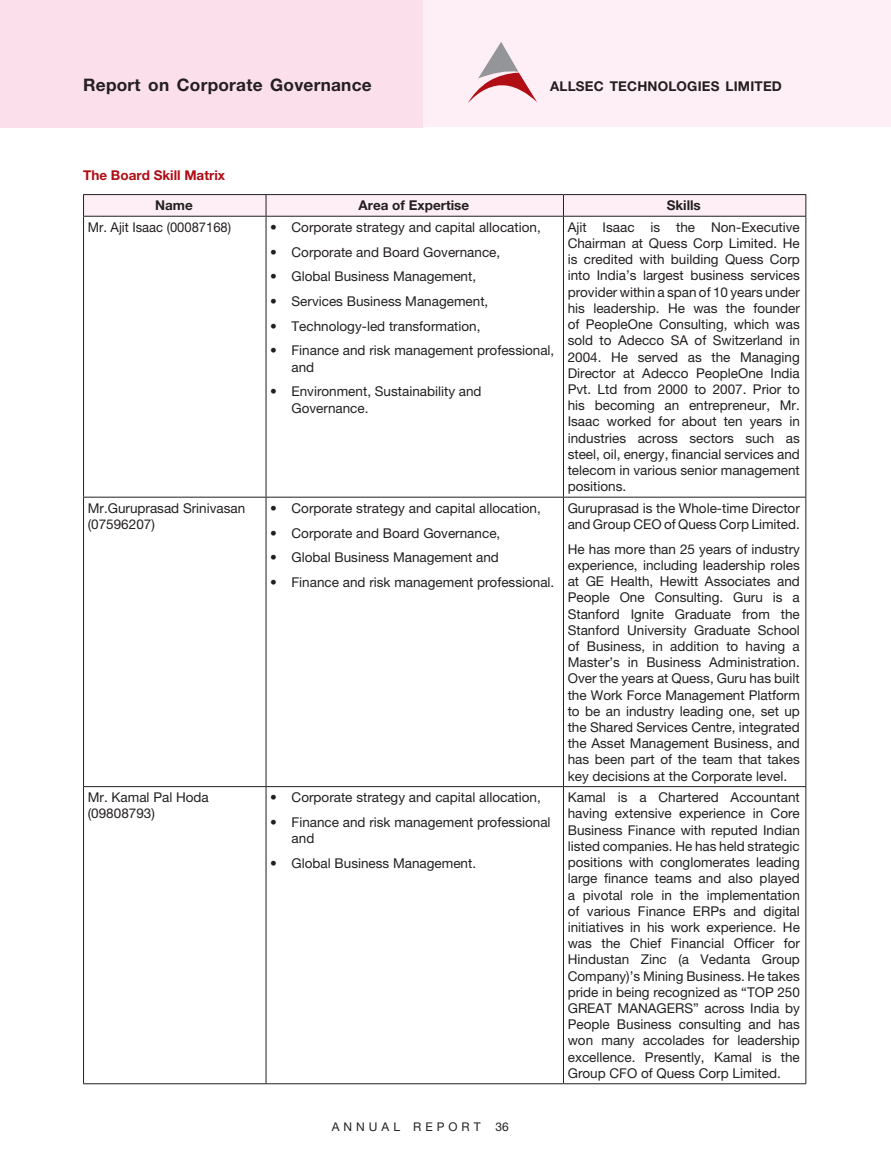
<style>
.page{position:relative;width:891px;height:1169px;background:#fff}
.page>*{position:absolute;margin:0;border:0;box-sizing:border-box;transform-origin:0 0}
.t1{font:700 17.25px "Helvetica Neue LT Pro";letter-spacing:.015em;color:#231f20}
.t2{font:13.5px/16.2px "Helvetica Neue LT Pro";color:#231f20}
.t3{font:700 13.5px "Helvetica Neue LT Pro";letter-spacing:.015em;color:#231f20}
.t4{font:13.5px "Helvetica Neue LT Pro";color:#231f20;scale:.96 1}
.t5{font:700 13.5px "Helvetica Neue LT Pro";color:#b00d15}
.t6{font:12px "Helvetica Neue LT Pro";letter-spacing:.335em;color:#231f20}
</style>
<div class="page">
<div style="left:423px;top:0;width:468px;height:127px;background:#fdeff5"></div>
<svg style="left:468px;top:42px;width:69px;height:61px"></svg>
<div style="left:0;top:0;width:423px;height:127px;background:#fbdfeb"></div>
<hr style="left:83px;top:194px;width:183px;height:1px;background:#231f20">
<hr style="left:266px;top:194px;width:297px;height:1px;background:#231f20">
<hr style="left:563px;top:194px;width:243px;height:1px;background:#231f20">
<svg style="left:83px;top:195px;width:723px;height:21px"></svg>
<hr style="left:83px;top:216px;width:183px;height:1px;background:#231f20">
<hr style="left:83px;top:217px;width:1px;height:280px;background:#231f20">
<hr style="left:266px;top:216px;width:297px;height:1px;background:#231f20">
<hr style="left:266px;top:217px;width:1px;height:280px;background:#231f20">
<hr style="left:563px;top:216px;width:243px;height:1px;background:#231f20">
<hr style="left:563px;top:217px;width:1px;height:280px;background:#231f20">
<hr style="left:805px;top:217px;width:1px;height:280px;background:#231f20">
<hr style="left:83px;top:497px;width:1px;height:289px;background:#231f20">
<hr style="left:266px;top:497px;width:1px;height:289px;background:#231f20">
<hr style="left:563px;top:497px;width:1px;height:289px;background:#231f20">
<hr style="left:805px;top:497px;width:1px;height:289px;background:#231f20">
<hr style="left:83px;top:786px;width:183px;height:1px;background:#231f20">
<hr style="left:83px;top:787px;width:1px;height:296px;background:#231f20">
<hr style="left:266px;top:786px;width:297px;height:1px;background:#231f20">
<hr style="left:266px;top:787px;width:1px;height:296px;background:#231f20">
<hr style="left:563px;top:786px;width:243px;height:1px;background:#231f20">
<hr style="left:563px;top:787px;width:1px;height:296px;background:#231f20">
<hr style="left:805px;top:787px;width:1px;height:296px;background:#231f20">
<hr style="left:83px;top:1083px;width:183px;height:1px;background:#231f20">
<hr style="left:266px;top:1083px;width:297px;height:1px;background:#231f20">
<hr style="left:563px;top:1083px;width:243px;height:1px;background:#231f20">
<hr style="left:83px;top:497px;width:183px;height:1px;background:#231f20">
<hr style="left:266px;top:497px;width:297px;height:1px;background:#231f20">
<hr style="left:563px;top:497px;width:243px;height:1px;background:#231f20">
<p class="t1" style="left:83px;top:74px;width:290px">Report on Corporate Governance</p>
<p class="t3" style="left:550px;top:78px;width:233px">ALLSEC TECHNOLOGIES LIMITED</p>
<p class="t5" style="left:83px;top:166px;width:143px">The Board Skill Matrix</p>
<p class="t3" style="left:155px;top:197px;width:39px">Name</p>
<p class="t3" style="left:359px;top:197px;width:112px">Area of Expertise</p>
<p class="t3" style="left:667px;top:197px;width:36px">Skills</p>
<p class="t4" style="left:88px;top:219px;width:151px">Mr. Ajit Isaac (00087168)</p>
<p class="t2" style="left:270px;top:219px;width:272px">• Corporate strategy and capital allocation,</p>
<p class="t2" style="left:270px;top:243px;width:232px">• Corporate and Board Governance,</p>
<p class="t2" style="left:270px;top:268px;width:207px">• Global Business Management,</p>
<p class="t2" style="left:270px;top:293px;width:220px">• Services Business Management,</p>
<p class="t2" style="left:270px;top:318px;width:212px">• Technology-led transformation,</p>
<p class="t2" style="left:292px;top:342px;width:264px;text-indent:-21px">• Finance and risk management professional, and</p>
<p class="t2" style="left:292px;top:383px;width:192px;text-indent:-21px">• Environment, Sustainability and<br>Governance.</p>
<p class="t2" style="left:568px;top:219px;width:234px;text-align:justify">Ajit Isaac is the Non-Executive Chairman at Quess Corp Limited. He is credited with building Quess Corp into India’s largest business services provider within a span of 10 years under his leadership. He was the founder of PeopleOne Consulting, which was sold to Adecco SA of Switzerland in 2004. He served as the Managing Director at Adecco PeopleOne India Pvt. Ltd from 2000 to 2007. Prior to his becoming an entrepreneur, Mr.<br>Isaac worked for about ten years in industries across sectors such as steel, oil, energy, financial services and telecom in various senior management positions.</p>
<p class="t2" style="left:88px;top:500px;width:159px">Mr.Guruprasad Srinivasan (07596207)</p>
<p class="t2" style="left:270px;top:500px;width:272px">• Corporate strategy and capital allocation,</p>
<p class="t2" style="left:270px;top:524px;width:232px">• Corporate and Board Governance,</p>
<p class="t2" style="left:270px;top:549px;width:230px">• Global Business Management and</p>
<p class="t2" style="left:270px;top:574px;width:286px">• Finance and risk management professional.</p>
<p class="t2" style="left:88px;top:789px;width:123px">Mr. Kamal Pal Hoda (09808793)</p>
<p class="t2" style="left:270px;top:789px;width:272px">• Corporate strategy and capital allocation,</p>
<p class="t2" style="left:292px;top:814px;width:261px;text-indent:-21px">• Finance and risk management professional and</p>
<p class="t2" style="left:270px;top:855px;width:207px">• Global Business Management.</p>
<p class="t2" style="left:568px;top:500px;width:234px">Guruprasad is the Whole-time Director and Group CEO of Quess Corp Limited.</p>
<p class="t2" style="left:568px;top:540px;width:234px;text-align:justify">He has more than 25 years of industry experience, including leadership roles at GE Health, Hewitt Associates and People One Consulting. Guru is a Stanford Ignite Graduate from the Stanford University Graduate School of Business, in addition to having a Master’s in Business Administration.<br>Over the years at Quess, Guru has built the Work Force Management Platform to be an industry leading one, set up the Shared Services Centre, integrated the Asset Management Business, and has been part of the team that takes key decisions at the Corporate level.</p>
<p class="t2" style="left:568px;top:789px;width:234px;text-align:justify">Kamal is a Chartered Accountant having extensive experience in Core Business Finance with reputed Indian listed companies. He has held strategic positions with conglomerates leading large finance teams and also played a pivotal role in the implementation of various Finance ERPs and digital initiatives in his work experience. He was the Chief Financial Officer for Hindustan Zinc (a Vedanta Group Company)’s Mining Business. He takes pride in being recognized as “TOP 250<br>GREAT MANAGERS” across India by People Business consulting and has won many accolades for leadership excellence. Presently, Kamal is the Group CFO of Quess Corp Limited.</p>
<p class="t6" style="left:332px;top:1119px;width:179px">ANNUAL REPORT 36</p>
</div>
